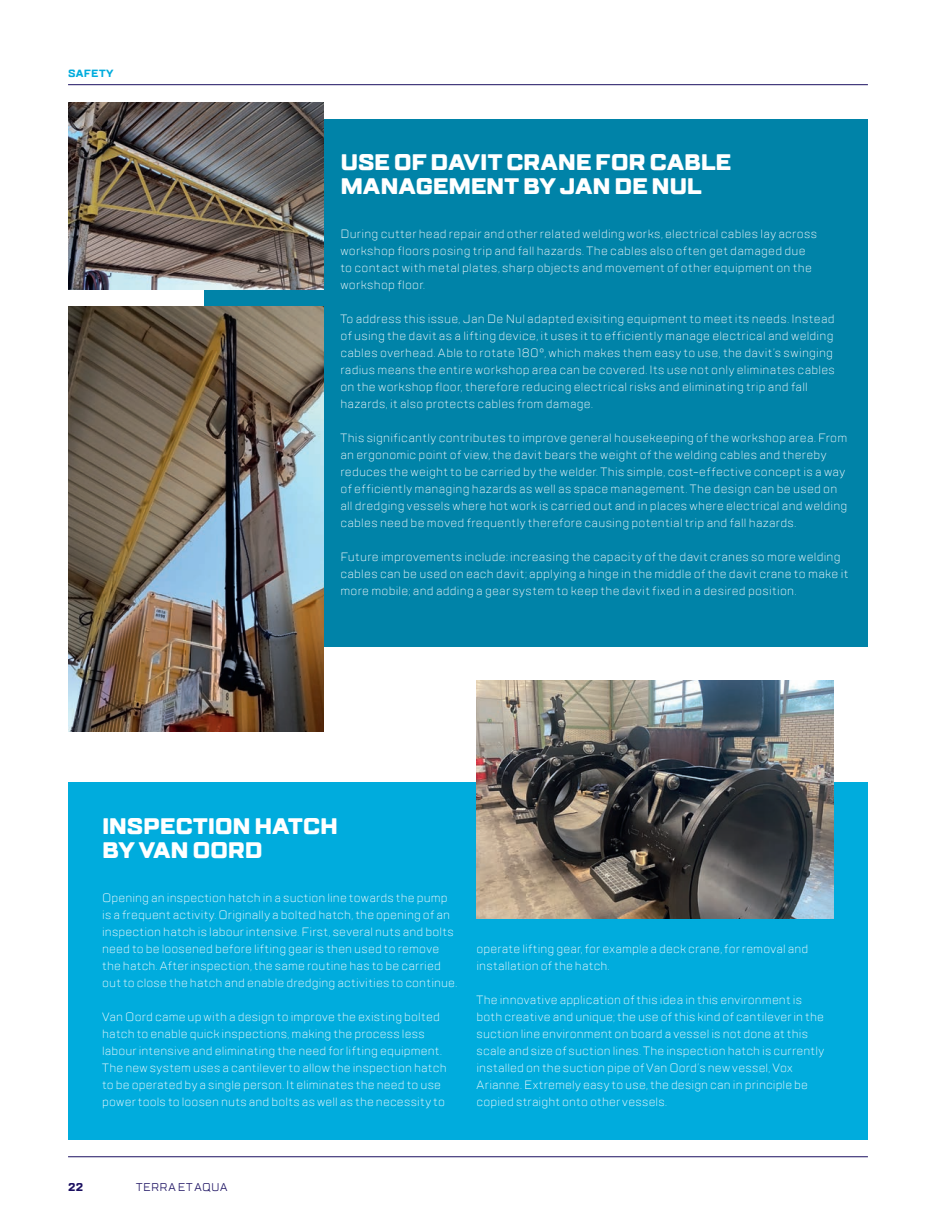
<style>
.page{position:relative;width:936px;height:1225px;background:#fff}
.page>*{position:absolute;margin:0;border:0;box-sizing:border-box;transform-origin:0 0}
.H2_Heading{font:800 22.5px/24px "TT Lakes";letter-spacing:-.01em;color:#fff}
.Bodytext{font:300 12px/17px "TT Lakes";letter-spacing:.02em;color:#fff}
.t1{font:11.25px "TT Lakes";letter-spacing:.04em;color:#1b1061}
.t2{font:700 11.25px "TT Lakes";color:#1b1061}
.t3{font:700 10.5px "TT Lakes";letter-spacing:.03em;color:#00acdd}
</style>
<div class="page">
<div style="left:204px;top:119px;width:663px;height:527px;background:#0083a8"></div>
<img style="left:68px;top:102px;width:255px;height:187px">
<img style="left:68px;top:306px;width:255px;height:425px">
<div style="left:68px;top:782px;width:799px;height:358px;background:#00acdd"></div>
<img style="left:476px;top:680px;width:357px;height:238px">
<hr style="left:68px;top:84px;width:799px;height:1px;background:#1b1061">
<hr style="left:68px;top:1156px;width:799px;height:1px;background:#1b1061">
<p class="t3" style="left:68px;top:66px;width:47px">SAFETY</p>
<p class="H2_Heading" style="left:340px;top:151px;width:392px">USE OF DAVIT CRANE FOR CABLE<br>MANAGEMENT BY JAN DE NUL</p>
<p class="Bodytext" style="left:340px;top:225px;width:478px">During cutter head repair and other related welding works, electrical cables lay across workshop floors posing trip and fall hazards. The cables also often get damaged due to contact with metal plates, sharp objects and movement of other equipment on the workshop floor.</p>
<p class="Bodytext" style="left:340px;top:310px;width:496px">To address this issue, Jan De Nul adapted exisiting equipment to meet its needs. Instead of using the davit as a lifting device, it uses it to efficiently manage electrical and welding cables overhead. Able to rotate 180°, which makes them easy to use, the davit’s swinging radius means the entire workshop area can be covered. Its use not only eliminates cables on the workshop floor, therefore reducing electrical risks and eliminating trip and fall hazards, it also protects cables from damage.</p>
<p class="Bodytext" style="left:340px;top:429px;width:508px">This significantly contributes to improve general housekeeping of the workshop area. From an ergonomic point of view, the davit bears the weight of the welding cables and thereby reduces the weight to be carried by the welder. This simple, cost-effective concept is a way of efficiently managing hazards as well as space management. The design can be used on all dredging vessels where hot work is carried out and in places where electrical and welding cables need be moved frequently therefore causing potential trip and fall hazards.</p>
<p class="Bodytext" style="left:340px;top:548px;width:509px">Future improvements include: increasing the capacity of the davit cranes so more welding cables can be used on each davit; applying a hinge in the middle of the davit crane to make it more mobile; and adding a gear system to keep the davit fixed in a desired position.</p>
<p class="H2_Heading" style="left:102px;top:814px;width:237px">INSPECTION HATCH<br>BY VAN OORD</p>
<p class="Bodytext" style="left:102px;top:889px;width:356px">Opening an inspection hatch in a suction line towards the pump is a frequent activity. Originally a bolted hatch, the opening of an inspection hatch is labour intensive. First, several nuts and bolts need to be loosened before lifting gear is then used to remove the hatch. After inspection, the same routine has to be carried out to close the hatch and enable dredging activities to continue.</p>
<p class="Bodytext" style="left:102px;top:1008px;width:346px">Van Oord came up with a design to improve the existing bolted hatch to enable quick inspections, making the process less labour intensive and eliminating the need for lifting equipment.<br>The new system uses a cantilever to allow the inspection hatch to be operated by a single person. It eliminates the need to use power tools to loosen nuts and bolts as well as the necessity to</p>
<p class="Bodytext" style="left:476px;top:940px;width:333px">operate lifting gear, for example a deck crane, for removal and installation of the hatch.</p>
<p class="Bodytext" style="left:476px;top:991px;width:349px">The innovative application of this idea in this environment is both creative and unique; the use of this kind of cantilever in the suction line environment on board a vessel is not done at this scale and size of suction lines. The inspection hatch is currently installed on the suction pipe of Van Oord’s new vessel, Vox Arianne. Extremely easy to use, the design can in principle be copied straight onto other vessels.</p>
<p class="t2" style="left:68px;top:1179px;width:17px">22</p>
<p class="t1" style="left:136px;top:1179px;width:93px">TERRA ET AQUA</p>
</div>
